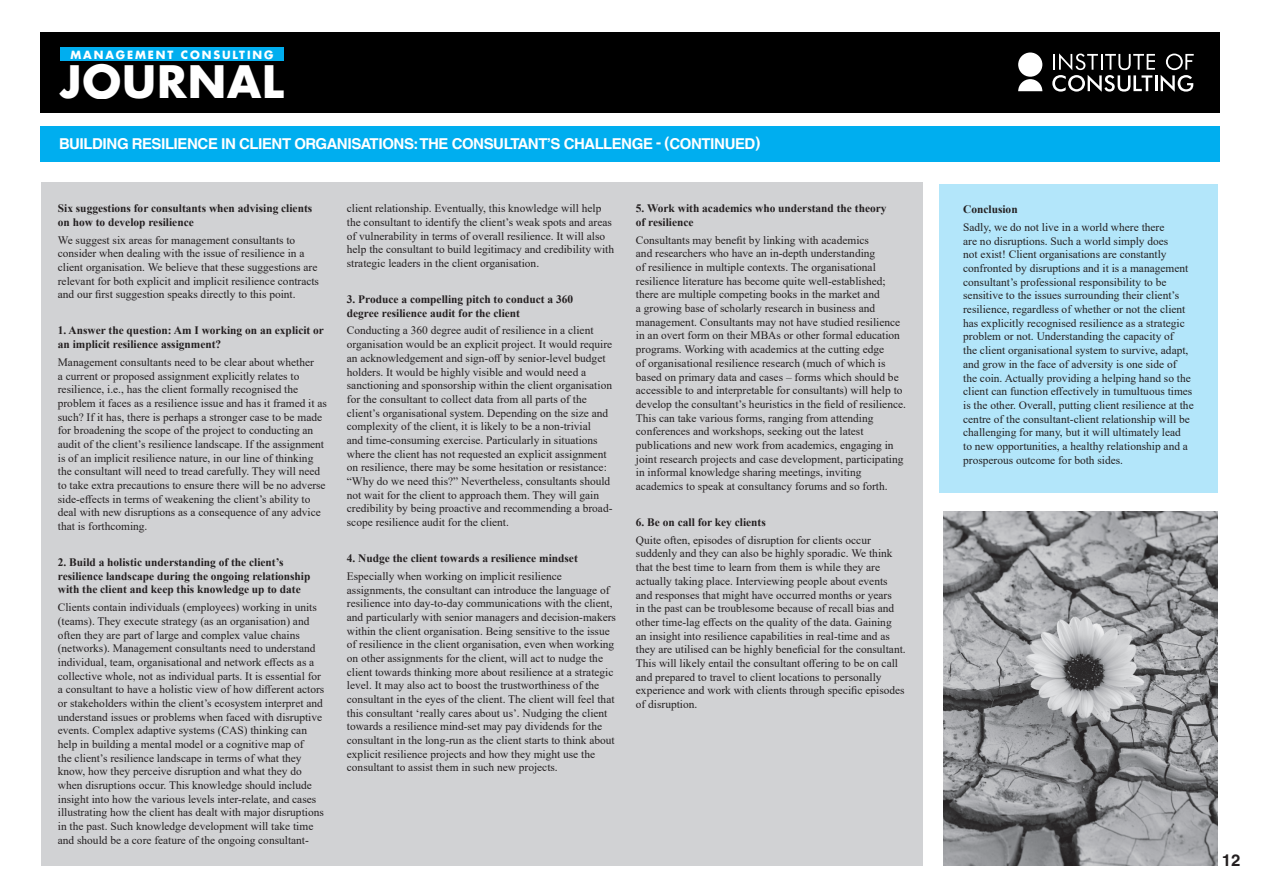
<style>
.page{position:relative;width:1263px;height:893px;background:#fff}
.page>*{position:absolute;margin:0;border:0;box-sizing:border-box;transform-origin:0 0}
.t1{font:700 43.8px "Futura LT";letter-spacing:.02em;color:#fff}
.t2{font:700 16.5px "Helvetica World";color:#231f20}
.t3{font:700 15px "Helvetica World";letter-spacing:-.03em;color:#fff}
.t4{font:11.4px/13.6px "Times New Roman";color:#231f20}
.t5{font:700 11.4px/13.6px "Times New Roman";color:#231f20}
.t6{font:700 11.1px "Futura LT";letter-spacing:.17em;color:#fff}
</style>
<div class="page">
<div style="left:41px;top:182px;width:881px;height:683px;background:#d1d2d4"></div>
<div style="left:41px;top:32px;width:1179px;height:81px;background:#000"></div>
<div style="left:41px;top:126px;width:1179px;height:35px;background:#00aeef"></div>
<div style="left:1018px;top:53px;width:24px;height:24px;background:#fff;border-radius:50%"></div>
<svg style="left:1018px;top:79px;width:24px;height:12px"></svg>
<svg style="left:1052px;top:53px;width:103px;height:39px"></svg>
<hr style="left:1155px;top:75px;width:3px;height:16px;background:#fff">
<svg style="left:1161px;top:54px;width:33px;height:38px"></svg>
<div style="left:60px;top:47px;width:224px;height:14px;background:#00aeef"></div>
<div style="left:939px;top:184px;width:278px;height:309px;background:#b3e6fa"></div>
<img style="left:943px;top:512px;width:274px;height:353px">
<p class="t6" style="left:70px;top:47px;width:204px">MANAGEMENT CONSULTING</p>
<p class="t1" style="left:60px;top:53px;width:225px">JOURNAL</p>
<p class="t3" style="left:59px;top:135px;width:703px">BUILDING RESILIENCE IN CLIENT ORGANISATIONS: THE CONSULTANT’S CHALLENGE - (CONTINUED)</p>
<p class="t5" style="left:58px;top:201px;width:256px">Six suggestions for consultants when advising clients on how to develop resilience</p>
<p class="t4" style="left:58px;top:233px;width:263px">We suggest six areas for management consultants to consider when dealing with the issue of resilience in a client organisation. We believe that these suggestions are relevant for both explicit and implicit resilience contracts and our first suggestion speaks directly to this point.</p>
<p class="t5" style="left:58px;top:323px;width:268px">1. Answer the question: Am I working on an explicit or an implicit resilience assignment?</p>
<p class="t4" style="left:58px;top:355px;width:271px">Management consultants need to be clear about whether<br>a current or proposed assignment explicitly relates to resilience, i.e., has the client formally recognised the problem it faces as a resilience issue and has it framed it as such? If it has, there is perhaps a stronger case to be made for broadening the scope of the project to conducting an audit of the client’s resilience landscape. If the assignment is of an implicit resilience nature, in our line of thinking the consultant will need to tread carefully. They will need to take extra precautions to ensure there will be no adverse side-effects in terms of weakening the client’s ability to deal with new disruptions as a consequence of any advice that is forthcoming.</p>
<p class="t5" style="left:58px;top:555px;width:254px">2. Build a holistic understanding of the client’s resilience landscape during the ongoing relationship with the client and keep this knowledge up to date</p>
<p class="t4" style="left:58px;top:600px;width:268px">Clients contain individuals (employees) working in units (teams). They execute strategy (as an organisation) and often they are part of large and complex value chains (networks). Management consultants need to understand individual, team, organisational and network effects as a collective whole, not as individual parts. It is essential for a consultant to have a holistic view of how different actors or stakeholders within the client’s ecosystem interpret and understand issues or problems when faced with disruptive events. Complex adaptive systems (CAS) thinking can help in building a mental model or a cognitive map of<br>the client’s resilience landscape in terms of what they know, how they perceive disruption and what they do when disruptions occur. This knowledge should include insight into how the various levels inter-relate, and cases illustrating how the client has dealt with major disruptions in the past. Such knowledge development will take time and should be a core feature of the ongoing consultant-</p>
<p class="t4" style="left:347px;top:201px;width:269px">client relationship. Eventually, this knowledge will help the consultant to identify the client’s weak spots and areas of vulnerability in terms of overall resilience. It will also help the consultant to build legitimacy and credibility with strategic leaders in the client organisation.</p>
<p class="t5" style="left:347px;top:292px;width:228px">3. Produce a compelling pitch to conduct a 360 degree resilience audit for the client</p>
<p class="t4" style="left:347px;top:323px;width:267px">Conducting a 360 degree audit of resilience in a client organisation would be an explicit project. It would require an acknowledgement and sign-off by senior-level budget holders. It would be highly visible and would need a sanctioning and sponsorship within the client organisation for the consultant to collect data from all parts of the client’s organisational system. Depending on the size and complexity of the client, it is likely to be a non-trivial<br>and time-consuming exercise. Particularly in situations where the client has not requested an explicit assignment on resilience, there may be some hesitation or resistance: “Why do we need this?” Nevertheless, consultants should not wait for the client to approach them. They will gain credibility by being proactive and recommending a broad&shy;scope resilience audit for the client.</p>
<p class="t5" style="left:347px;top:551px;width:232px">4. Nudge the client towards a resilience mindset</p>
<p class="t4" style="left:347px;top:569px;width:271px">Especially when working on implicit resilience assignments, the consultant can introduce the language of resilience into day-to-day communications with the client, and particularly with senior managers and decision-makers within the client organisation. Being sensitive to the issue of resilience in the client organisation, even when working on other assignments for the client, will act to nudge the client towards thinking more about resilience at a strategic level. It may also act to boost the trustworthiness of the consultant in the eyes of the client. The client will feel that this consultant ‘really cares about us’. Nudging the client towards a resilience mind-set may pay dividends for the consultant in the long-run as the client starts to think about explicit resilience projects and how they might use the consultant to assist them in such new projects.</p>
<p class="t5" style="left:636px;top:201px;width:252px">5. Work with academics who understand the theory of resilience</p>
<p class="t4" style="left:636px;top:233px;width:272px">Consultants may benefit by linking with academics<br>and researchers who have an in-depth understanding<br>of resilience in multiple contexts. The organisational resilience literature has become quite well-established; there are multiple competing books in the market and<br>a growing base of scholarly research in business and management. Consultants may not have studied resilience in an overt form on their MBAs or other formal education programs. Working with academics at the cutting edge<br>of organisational resilience research (much of which is based on primary data and cases – forms which should be accessible to and interpretable for consultants) will help to develop the consultant’s heuristics in the field of resilience.<br>This can take various forms, ranging from attending conferences and workshops, seeking out the latest publications and new work from academics, engaging in joint research projects and case development, participating in informal knowledge sharing meetings, inviting academics to speak at consultancy forums and so forth.</p>
<p class="t5" style="left:636px;top:515px;width:131px">6. Be on call for key clients</p>
<p class="t4" style="left:636px;top:533px;width:271px">Quite often, episodes of disruption for clients occur suddenly and they can also be highly sporadic. We think that the best time to learn from them is while they are actually taking place. Interviewing people about events and responses that might have occurred months or years<br>in the past can be troublesome because of recall bias and other time-lag effects on the quality of the data. Gaining<br>an insight into resilience capabilities in real-time and as they are utilised can be highly beneficial for the consultant.<br>This will likely entail the consultant offering to be on call and prepared to travel to client locations to personally experience and work with clients through specific episodes of disruption.</p>
<p class="t5" style="left:963px;top:202px;width:56px">Conclusion</p>
<p class="t4" style="left:963px;top:220px;width:232px">Sadly, we do not live in a world where there<br>are no disruptions. Such a world simply does<br>not exist! Client organisations are constantly confronted by disruptions and it is a management consultant’s professional responsibility to be sensitive to the issues surrounding their client’s resilience, regardless of whether or not the client has explicitly recognised resilience as a strategic problem or not. Understanding the capacity of<br>the client organisational system to survive, adapt, and grow in the face of adversity is one side of<br>the coin. Actually providing a helping hand so the client can function effectively in tumultuous times is the other. Overall, putting client resilience at the centre of the consultant-client relationship will be challenging for many, but it will ultimately lead<br>to new opportunities, a healthy relationship and a prosperous outcome for both sides.</p>
<p class="t2" style="left:1222px;top:850px;width:21px">12</p>
</div>
